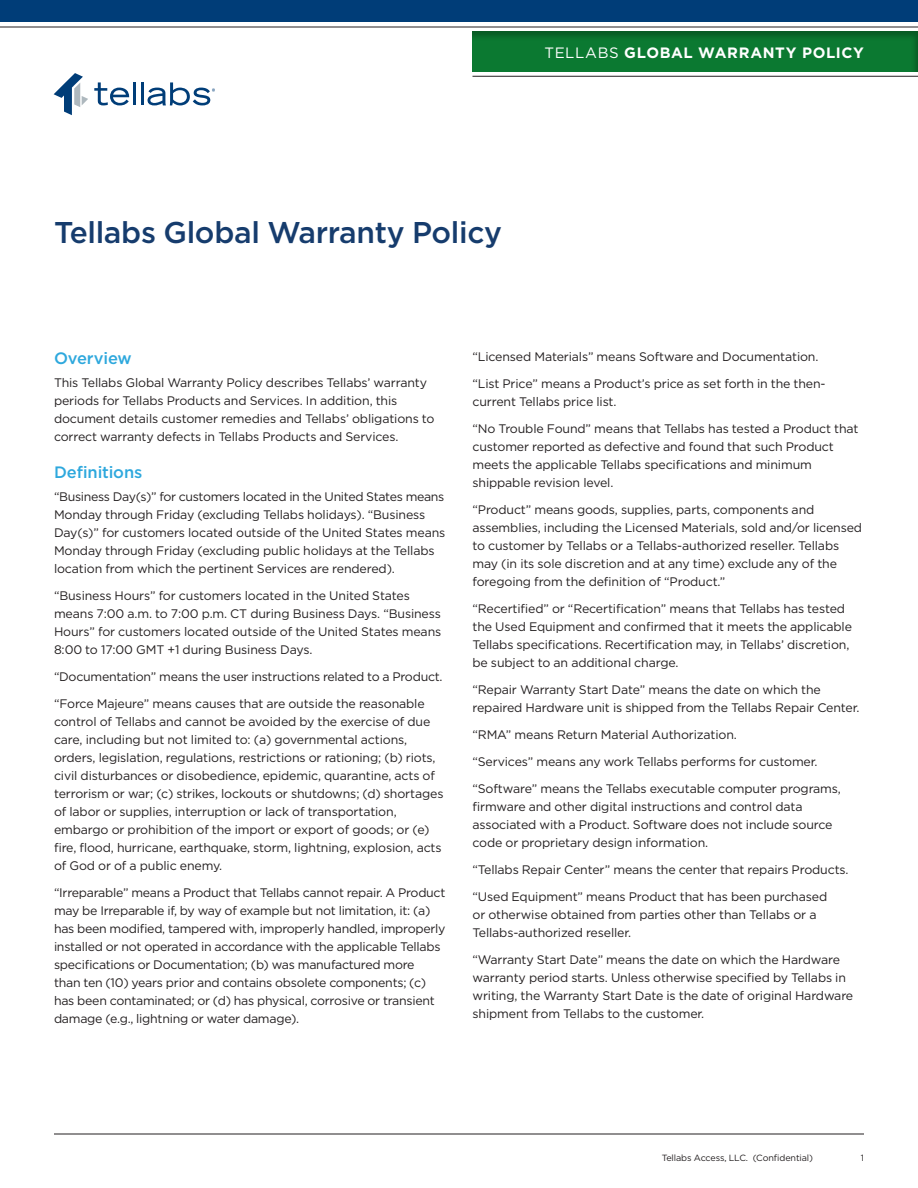
<style>
.page{position:relative;width:918px;height:1188px;background:#fff}
.page>*{position:absolute;margin:0;border:0;box-sizing:border-box;transform-origin:0 0}
._01_Title_1014{font:500 30px "Gotham";letter-spacing:-.01em;color:#163c6d}
._03_Subhead1_1014{font:500 16.5px "Gotham";letter-spacing:-.01em;color:#2ea8dd}
._13_CategoryName_101{font:700 15px "Gotham";letter-spacing:.04em;color:#fff}
._07_Body_1014{font:12.3px/18px "Gotham";letter-spacing:-.01em;color:#231f20}
._11_Footer_1014{font:9px "Gotham";letter-spacing:-.01em;color:#231f20}
.s1{font-weight:400}
</style>
<div class="page">
<svg style="left:94px;top:82px;width:35px;height:23px"></svg>
<hr style="left:133px;top:82px;width:3px;height:23px;background:#003d78">
<hr style="left:141px;top:82px;width:3px;height:23px;background:#003d78">
<svg style="left:148px;top:82px;width:67px;height:23px"></svg>
<svg style="left:54px;top:73px;width:34px;height:42px"></svg>
<hr style="left:54px;top:1134px;width:810px;height:1px;background:#231f20">
<div style="left:471px;top:31px;width:447px;height:43px;background:#231f20;opacity:.3"></div>
<hr style="left:0;top:27px;width:918px;height:1px;background:#231f20">
<div style="left:0;top:0;width:918px;height:22px;background:#003d78"></div>
<hr style="left:472px;top:76px;width:446px;height:1px;background:#231f20">
<p class="_13_CategoryName_101" style="left:544px;top:43px;width:321px"><span class="s1">TELLABS</span> GLOBAL WARRANTY POLICY</p>
<p class="_01_Title_1014" style="left:54px;top:213px;width:449px">Tellabs Global Warranty Policy</p>
<p class="_03_Subhead1_1014" style="left:54px;top:348px;width:79px">Overview</p>
<p class="_07_Body_1014" style="left:54px;top:373px;width:382px">This Tellabs Global Warranty Policy describes Tellabs’ warranty periods for Tellabs Products and Services. In addition, this document details customer remedies and Tellabs’ obligations to correct warranty defects in Tellabs Products and Services.</p>
<p class="_03_Subhead1_1014" style="left:54px;top:462px;width:90px">Definitions</p>
<p class="_07_Body_1014" style="left:54px;top:487px;width:393px">“Business Day(s)” for customers located in the United States means Monday through Friday (excluding Tellabs holidays). “Business Day(s)” for customers located outside of the United States means Monday through Friday (excluding public holidays at the Tellabs location from which the pertinent Services are rendered).</p>
<p class="_07_Body_1014" style="left:54px;top:586px;width:389px">“Business Hours” for customers located in the United States means 7:00 a.m. to 7:00 p.m. CT during Business Days. “Business Hours” for customers located outside of the United States means 8:00 to 17:00 GMT +1 during Business Days.</p>
<p class="_07_Body_1014" style="left:54px;top:667px;width:390px">“Documentation” means the user instructions related to a Product.</p>
<p class="_07_Body_1014" style="left:54px;top:694px;width:391px">“Force Majeure” means causes that are outside the reasonable control of Tellabs and cannot be avoided by the exercise of due care, including but not limited to: (a) governmental actions, orders, legislation, regulations, restrictions or rationing; (b) riots, civil disturbances or disobedience, epidemic, quarantine, acts of terrorism or war; (c) strikes, lockouts or shutdowns; (d) shortages of labor or supplies, interruption or lack of transportation, embargo or prohibition of the import or export of goods; or (e) fire, flood, hurricane, earthquake, storm, lightning, explosion, acts of God or of a public enemy.</p>
<p class="_07_Body_1014" style="left:54px;top:883px;width:393px">“Irreparable” means a Product that Tellabs cannot repair. A Product may be Irreparable if, by way of example but not limitation, it: (a) has been modified, tampered with, improperly handled, improperly installed or not operated in accordance with the applicable Tellabs specifications or Documentation; (b) was manufactured more<br>than ten (10) years prior and contains obsolete components; (c) has been contaminated; or (d) has physical, corrosive or transient damage (e.g., lightning or water damage).</p>
<p class="_07_Body_1014" style="left:472px;top:347px;width:348px">“Licensed Materials” means Software and Documentation.</p>
<p class="_07_Body_1014" style="left:472px;top:374px;width:355px">“List Price” means a Product’s price as set forth in the then&shy;current Tellabs price list.</p>
<p class="_07_Body_1014" style="left:472px;top:419px;width:388px">“No Trouble Found” means that Tellabs has tested a Product that customer reported as defective and found that such Product meets the applicable Tellabs specifications and minimum shippable revision level.</p>
<p class="_07_Body_1014" style="left:472px;top:500px;width:391px">“Product” means goods, supplies, parts, components and assemblies, including the Licensed Materials, sold and/or licensed to customer by Tellabs or a Tellabs-authorized reseller. Tellabs may (in its sole discretion and at any time) exclude any of the foregoing from the definition of “Product.”</p>
<p class="_07_Body_1014" style="left:472px;top:599px;width:381px">“Recertified” or “Recertification” means that Tellabs has tested the Used Equipment and confirmed that it meets the applicable Tellabs specifications. Recertification may, in Tellabs’ discretion, be subject to an additional charge.</p>
<p class="_07_Body_1014" style="left:472px;top:680px;width:389px">“Repair Warranty Start Date” means the date on which the repaired Hardware unit is shipped from the Tellabs Repair Center.</p>
<p class="_07_Body_1014" style="left:472px;top:725px;width:266px">“RMA” means Return Material Authorization.</p>
<p class="_07_Body_1014" style="left:472px;top:752px;width:347px">“Services” means any work Tellabs performs for customer.</p>
<p class="_07_Body_1014" style="left:472px;top:779px;width:370px">“Software” means the Tellabs executable computer programs, firmware and other digital instructions and control data associated with a Product. Software does not include source code or proprietary design information.</p>
<p class="_07_Body_1014" style="left:472px;top:860px;width:378px">“Tellabs Repair Center” means the center that repairs Products.</p>
<p class="_07_Body_1014" style="left:472px;top:887px;width:356px">“Used Equipment” means Product that has been purchased or otherwise obtained from parties other than Tellabs or a<br>Tellabs-authorized reseller.</p>
<p class="_07_Body_1014" style="left:472px;top:950px;width:382px">“Warranty Start Date” means the date on which the Hardware warranty period starts. Unless otherwise specified by Tellabs in writing, the Warranty Start Date is the date of original Hardware shipment from Tellabs to the customer.</p>
<p class="_11_Footer_1014" style="left:662px;top:1152px;width:153px">Tellabs Access, LLC. (Confidential)</p>
<p class="_11_Footer_1014" style="left:861px;top:1152px;width:5px">1</p>
</div>
